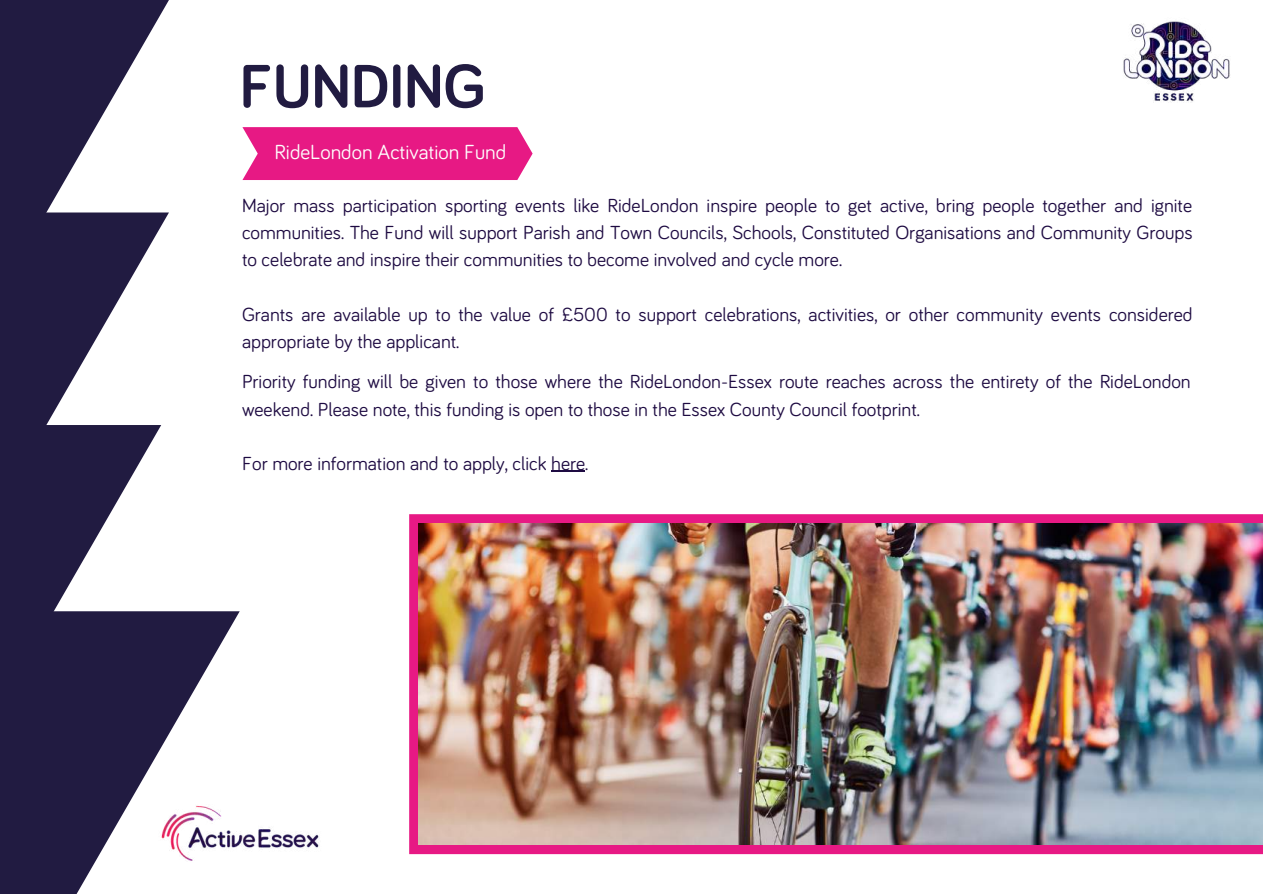
<style>
.page{position:relative;width:1263px;height:894px;background:#fff}
.page>*{position:absolute;margin:0;border:0;box-sizing:border-box;transform-origin:0 0}
.t1{font:700 63px "Bariol";color:#211b41}
.t2{font:21px "Bariol";color:#fefefd}
.t3{font:19.5px/27px "Bariol";color:#1e0b42}
</style>
<div class="page">
<svg style="left:0;top:0;width:169px;height:212px;fill:#211b41"></svg>
<svg style="left:0;top:212px;width:169px;height:214px;fill:#211b41"></svg>
<svg style="left:0;top:425px;width:161px;height:186px;fill:#211b41"></svg>
<svg style="left:0;top:611px;width:240px;height:282px;fill:#211b41"></svg>
<svg style="left:409px;top:514px;width:854px;height:339px;background:#de2a87"></svg>
<img style="left:419px;top:523px;width:843px;height:320px">
<img style="left:1123px;top:21px;width:107px;height:82px">
<hr style="left:551px;top:470px;width:34px;height:1px;background:#1e0b42">
<svg style="left:242px;top:127px;width:291px;height:53px;background:#e8268b"></svg>
<img style="left:158px;top:803px;width:161px;height:59px">
<h1 class="t1" style="left:240px;top:58px;width:248px">FUNDING</h1>
<p class="t2" style="left:274px;top:142px;width:233px">RideLondon Activation Fund</p>
<p class="t3" style="left:242px;top:193px;width:952px;text-align:justify">Major mass participation sporting events like RideLondon inspire people to get active, bring people together and ignite communities. The Fund will support Parish and Town Councils, Schools, Constituted Organisations and Community Groups to celebrate and inspire their communities to become involved and cycle more.</p>
<p class="t3" style="left:242px;top:301px;width:952px">Grants are available up to the value of £500 to support celebrations, activities, or other community events considered appropriate by the applicant.</p>
<p class="t3" style="left:242px;top:369px;width:950px">Priority funding will be given to those where the RideLondon-Essex route reaches across the entirety of the RideLondon weekend. Please note, this funding is open to those in the Essex County Council footprint.</p>
<p class="t3" style="left:242px;top:450px;width:348px">For more information and to apply, click here.</p>
</div>
